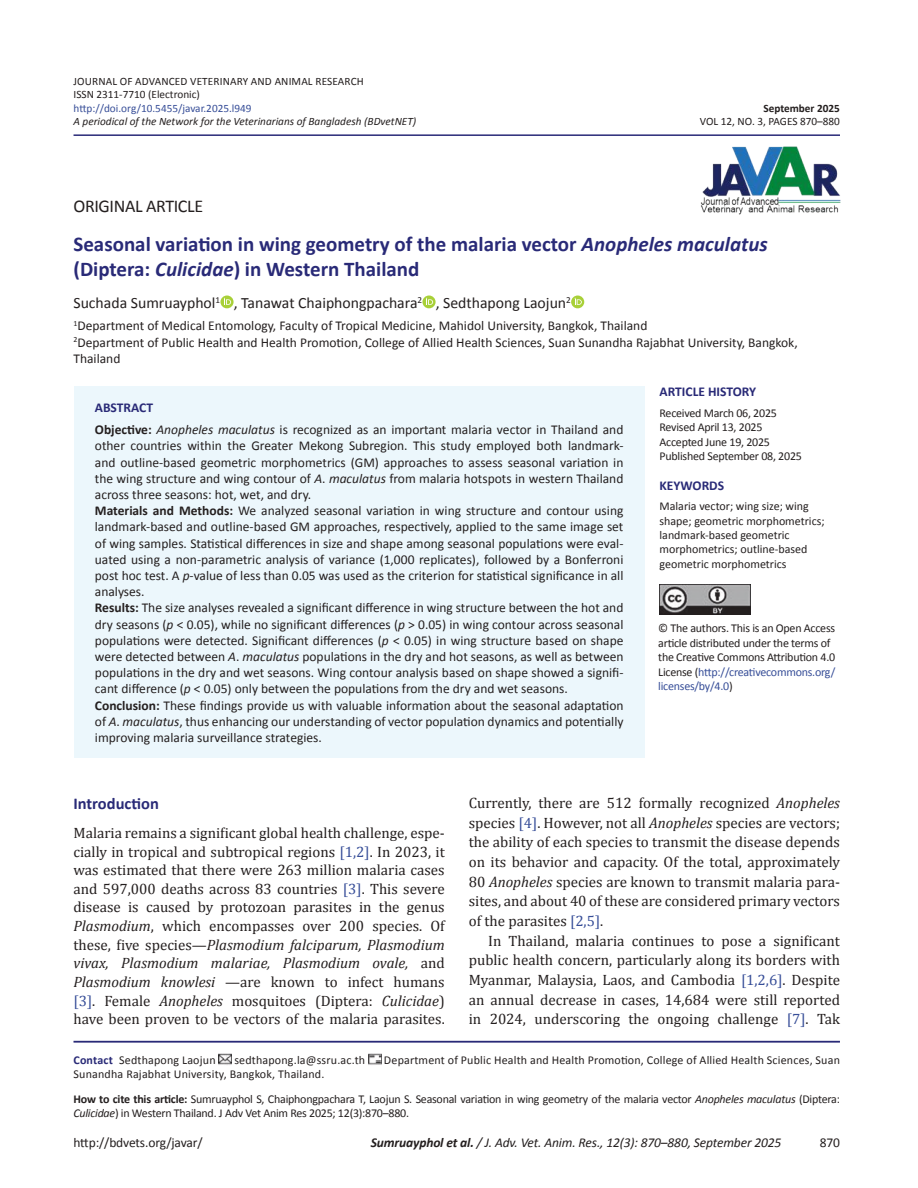
<style>
.page{position:relative;width:918px;height:1188px;background:#fff}
.page>*{position:absolute;margin:0;border:0;box-sizing:border-box;transform-origin:0 0}
.t1{font:700 21px/25.2px "Calibri";color:#292a77}
.t2{font:18px "Calibri";letter-spacing:-.02em;color:#241f1f}
.t3{font:700 16.5px "Calibri";color:#292a77}
.t4{font:15.75px "Calibri";color:#241f1f}
.t5{font:15px/18.6px "Cambria";color:#241f1f;text-align:justify}
.t6{font:13.5px/16.2px "Calibri";color:#241f1f}
.t7{font:italic 13.5px "Calibri";letter-spacing:-.01em;color:#241f1f}
.t8{font:700 13.5px "Calibri";color:#292a77}
.t9{font:12px/14.4px "Calibri";letter-spacing:-.02em;color:#241f1f}
.t10{font:12px/14.4px "Calibri";color:#241f1f}
.t11{font:12px "Calibri";letter-spacing:.015em;color:#241f1f}
.t12{font:11.25px/13.5px "Calibri";color:#241f1f}
.t13{font:italic 11.25px "Calibri";color:#241f1f}
.t14{font:11.25px "Calibri";color:#374e98}
.t15{font:700 11.25px "Calibri";color:#241f1f}
.s1{font-style:italic}
.s2{font-weight:700;color:#292a77}
.s3{font-weight:700}
.s4{color:#374e98}
</style>
<div class="page">
<hr style="left:74px;top:134px;width:766px;height:2px;background:#292a77">
<svg style="left:220px;top:295px;width:14px;height:13px"></svg>
<svg style="left:224px;top:298px;width:7px;height:7px"></svg>
<svg style="left:422px;top:295px;width:14px;height:13px"></svg>
<svg style="left:426px;top:298px;width:7px;height:7px"></svg>
<svg style="left:571px;top:298px;width:13px;height:11px"></svg>
<svg style="left:571px;top:295px;width:13px;height:13px"></svg>
<svg style="left:575px;top:298px;width:7px;height:7px"></svg>
<hr style="left:74px;top:1041px;width:766px;height:2px;background:#292a77">
<svg style="left:219px;top:1054px;width:13px;height:11px"></svg>
<svg style="left:368px;top:1054px;width:13px;height:11px"></svg>
<img style="left:700px;top:146px;width:141px;height:69px">
<div style="left:74px;top:386px;width:570px;height:371px;background:#ecf7fc"></div>
<img style="left:660px;top:584px;width:90px;height:31px">
<p class="t12" style="left:74px;top:74px;width:292px">JOURNAL OF ADVANCED VETERINARY AND ANIMAL RESEARCH<br>ISSN 2311-7710 (Electronic)</p>
<p class="t14" style="left:74px;top:101px;width:180px">http://doi.org/10.5455/javar.2025.l949</p>
<p class="t15" style="left:763px;top:101px;width:78px">September 2025</p>
<p class="t13" style="left:74px;top:115px;width:344px">A periodical of the Network for the Veterinarians of Bangladesh (BDvetNET)</p>
<p class="t12" style="left:700px;top:114px;width:142px">VOL 12, NO. 3, PAGES 870–880</p>
<h2 class="t2" style="left:74px;top:195px;width:131px">ORIGINAL ARTICLE</h2>
<h1 class="t1" style="left:74px;top:230px;width:696px">Seasonal variation in wing geometry of the malaria vector <span class="s1">Anopheles maculatus </span>(Diptera: <span class="s1">Culicidae</span>) in Western Thailand</h1>
<p class="t4" style="left:74px;top:293px;width:499px">Suchada Sumruayphol<sup>1</sup> , Tanawat Chaiphongpachara<sup>2</sup> , Sedthapong Laojun<sup>2</sup></p>
<p class="t6" style="left:74px;top:317px;width:726px"><sup>1</sup>Department of Medical Entomology, Faculty of Tropical Medicine, Mahidol University, Bangkok, Thailand<br><sup>2</sup>Department of Public Health and Health Promotion, College of Allied Health Sciences, Suan Sunandha Rajabhat University, Bangkok,<br>Thailand</p>
<p class="t6" style="left:95px;top:396px;width:530px;line-height:22.2px"><span class="s2">ABSTRACT<br></span><span class="s3">Objective:</span> <span class="s1">Anopheles maculatus</span> is recognized as an important malaria vector in Thailand and</p>
<p class="t6" style="left:95px;top:437px;width:530px">other countries within the Greater Mekong Subregion. This study employed both landmark&shy;and outline-based geometric morphometrics (GM) approaches to assess seasonal variation in the wing structure and wing contour of <span class="s1">A</span>. <span class="s1">maculatus</span> from malaria hotspots in western Thailand across three seasons: hot, wet, and dry.<br><span class="s3">Materials and Methods:</span> We analyzed seasonal variation in wing structure and contour using landmark-based and outline-based GM approaches, respectively, applied to the same image set of wing samples. Statistical differences in size and shape among seasonal populations were eval&shy;uated using a non-parametric analysis of variance (1,000 replicates), followed by a Bonferroni post hoc test. A <span class="s1">p</span>-value of less than 0.05 was used as the criterion for statistical significance in all analyses.<br><span class="s3">Results:</span> The size analyses revealed a significant difference in wing structure between the hot and dry seasons (<span class="s1">p</span> &lt; 0.05), while no significant differences (<span class="s1">p</span> &gt; 0.05) in wing contour across seasonal populations were detected. Significant differences (<span class="s1">p</span> &lt; 0.05) in wing structure based on shape were detected between <span class="s1">A</span>. <span class="s1">maculatus</span> populations in the dry and hot seasons, as well as between populations in the dry and wet seasons. Wing contour analysis based on shape showed a signifi&shy;cant difference (<span class="s1">p</span> &lt; 0.05) only between the populations from the dry and wet seasons.<br><span class="s3">Conclusion:</span> These findings provide us with valuable information about the seasonal adaptation of <span class="s1">A</span>. <span class="s1">maculatus</span>, thus enhancing our understanding of vector population dynamics and potentially improving malaria surveillance strategies.</p>
<p class="t8" style="left:660px;top:384px;width:98px">ARTICLE HISTORY</p>
<p class="t9" style="left:660px;top:405px;width:144px">Received March 06, 2025<br>Revised April 13, 2025<br>Accepted June 19, 2025<br>Published September 08, 2025</p>
<p class="t8" style="left:660px;top:477px;width:66px">KEYWORDS</p>
<p class="t10" style="left:660px;top:498px;width:167px">Malaria vector; wing size; wing shape; geometric morphometrics; landmark-based geometric morphometrics; outline-based geometric morphometrics</p>
<p class="t9" style="left:658px;top:621px;width:179px">© The authors. This is an Open Access article distributed under the terms of the Creative Commons Attribution 4.0<br>License (<span class="s4">http://creativecommons.org/ licenses/by/4.0</span>)</p>
<p class="t3" style="left:74px;top:793px;width:87px">Introduction</p>
<p class="t5" style="left:74px;top:824px;width:373px">Malaria remains a significant global health challenge, espe&shy;cially in tropical and subtropical regions <span class="s4">[1,2]</span>. In 2023, it was estimated that there were 263 million malaria cases and 597,000 deaths across 83 countries <span class="s4">[3]</span>. This severe disease is caused by protozoan parasites in the genus <span class="s1">Plasmodium</span>, which encompasses over 200 species. Of these, five species—<span class="s1">Plasmodium falciparum, Plasmodium vivax, Plasmodium malariae, Plasmodium ovale,</span> and <span class="s1">Plasmodium knowlesi</span> —are known to infect humans <span class="s4">[3]</span>. Female <span class="s1">Anopheles</span> mosquitoes (Diptera: <span class="s1">Culicidae</span>) have been proven to be vectors of the malaria parasites.</p>
<p class="t5" style="left:469px;top:793px;width:373px;line-height:19.6px">Currently, there are 512 formally recognized <span class="s1">Anopheles </span>species <span class="s4">[4]</span>. However, not all <span class="s1">Anopheles</span> species are vectors; the ability of each species to transmit the disease depends on its behavior and capacity. Of the total, approximately 80 <span class="s1">Anopheles</span> species are known to transmit malaria para&shy;sites, and about 40 of these are considered primary vectors of the parasites <span class="s4">[2,5]</span>.</p>
<p class="t5" style="left:469px;top:931px;width:373px;line-height:19.6px;text-indent:20px">In Thailand, malaria continues to pose a significant public health concern, particularly along its borders with Myanmar, Malaysia, Laos, and Cambodia <span class="s4">[1,2,6]</span>. Despite an annual decrease in cases, 14,684 were still reported in 2024, underscoring the ongoing challenge <span class="s4">[7]</span>. Tak</p>
<p class="t11" style="left:74px;top:1052px;width:144px"><span class="s2">Contact</span> Sedthapong Laojun</p>
<p class="t11" style="left:234px;top:1052px;width:132px">sedthapong.la@ssru.ac.th</p>
<p class="t11" style="left:384px;top:1052px;width:458px">Department of Public Health and Health Promotion, College of Allied Health Sciences, Suan</p>
<p class="t9" style="left:74px;top:1061px;width:768px;line-height:24.9px">Sunandha Rajabhat University, Bangkok, Thailand.<br><span class="s3">How to cite this article:</span> Sumruayphol S, Chaiphongpachara T, Laojun S. Seasonal variation in wing geometry of the malaria vector <span class="s1">Anopheles maculatus</span> (Diptera:</p>
<p class="t9" style="left:73px;top:1106px;width:337px"><span class="s1">Culicidae</span>) in Western Thailand. J Adv Vet Anim Res 2025; 12(3):870–880.</p>
<p class="t6" style="left:74px;top:1133px;width:131px">http://bdvets.org/javar/</p>
<p class="t7" style="left:371px;top:1134px;width:412px"><span class="s3">Sumruayphol et al.</span> / J. Adv. Vet. Anim. Res., 12(3): 870–880, September 2025</p>
<p class="t6" style="left:820px;top:1133px;width:22px">870</p>
</div>
